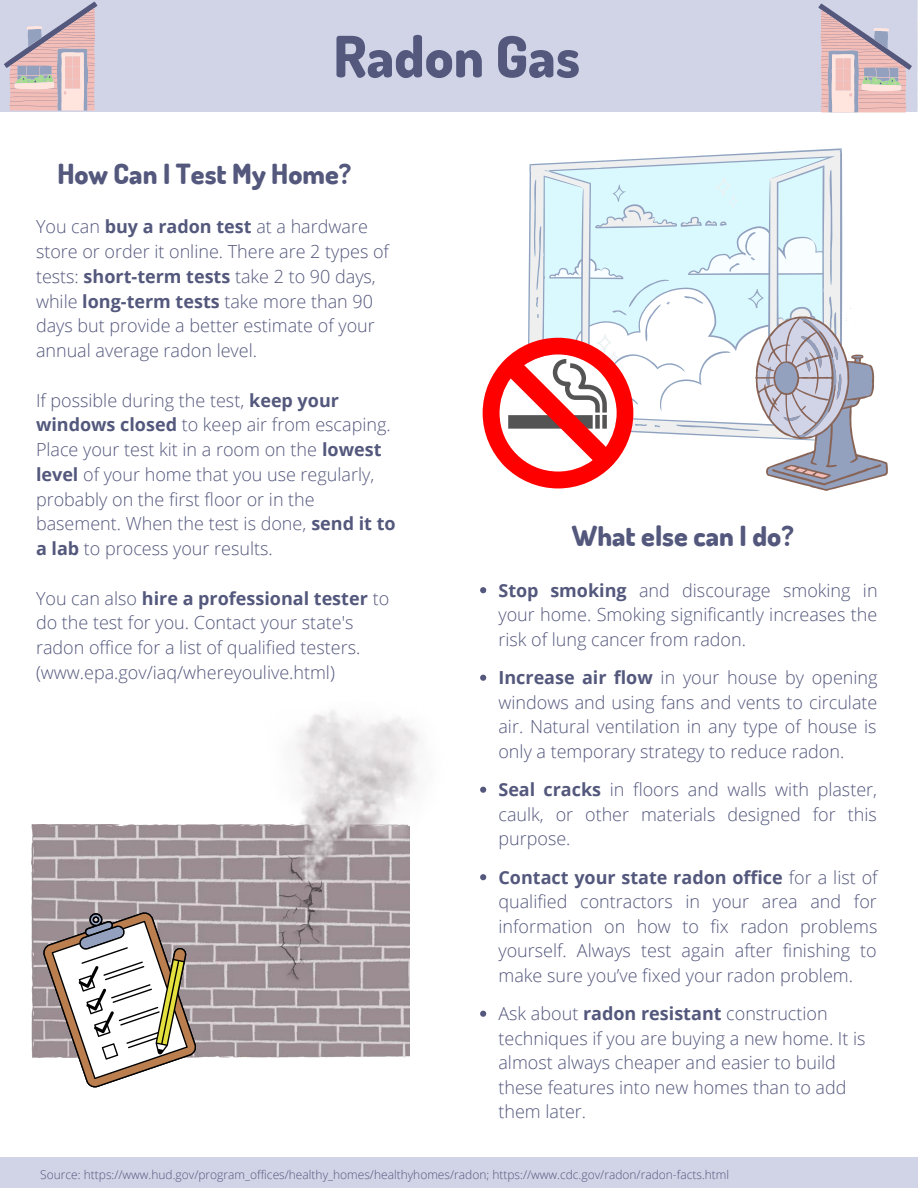
<style>
.page{position:relative;width:918px;height:1188px;background:#fff}
.page>*{position:absolute;margin:0;border:0;box-sizing:border-box;transform-origin:0 0}
.t1{font:800 57px "Dosis";color:#53587c}
.t2{font:800 27.75px "Dosis";color:#53587c}
.t3{font:300 18px/24.5px "Open Sans";color:#53587c}
.t4{font:300 12px "Open Sans";color:#53587c}
.s1{font-weight:700}
</style>
<div class="page">
<div style="left:0;top:1157px;width:918px;height:31px;background:#d1d3e7"></div>
<div style="left:0;top:0;width:917px;height:112px;background:#d1d3e7"></div>
<svg style="left:4px;top:2px;width:93px;height:109px"></svg>
<svg style="left:818px;top:4px;width:93px;height:109px"></svg>
<img style="left:31px;top:825px;width:378px;height:232px">
<svg style="left:42px;top:912px;width:154px;height:175px"></svg>
<img style="left:280px;top:887px;width:41px;height:96px">
<img style="left:253px;top:710px;width:167px;height:177px">
<svg style="left:483px;top:149px;width:405px;height:342px"></svg>
<svg style="left:480px;top:587px;width:6px;height:6px"></svg>
<svg style="left:480px;top:675px;width:6px;height:6px"></svg>
<svg style="left:480px;top:787px;width:6px;height:6px"></svg>
<svg style="left:480px;top:874px;width:6px;height:6px"></svg>
<svg style="left:480px;top:1011px;width:6px;height:6px"></svg>
<h1 class="t1" style="left:333px;top:19px;width:248px">Radon Gas</h1>
<h2 class="t2" style="left:57px;top:155px;width:296px">How Can I Test My Home?</h2>
<p class="t3" style="left:36px;top:214px;width:354px">You can <span class="s1">buy a radon test</span> at a hardware store or order it online. There are 2 types of tests: <span class="s1">short-term tests</span> take 2 to 90 days, while <span class="s1">long-term tests</span> take more than 90 days but provide a better estimate of your annual average radon level.</p>
<p class="t3" style="left:36px;top:387px;width:361px">If possible during the test, <span class="s1">keep your windows closed</span> to keep air from escaping.<br>Place your test kit in a room on the <span class="s1">lowest level</span> of your home that you use regularly, probably on the first floor or in the basement. When the test is done, <span class="s1">send it to a lab</span> to process your results.</p>
<p class="t3" style="left:36px;top:585px;width:355px">You can also <span class="s1">hire a professional tester</span> to do the test for you. Contact your state's radon office for a list of qualified testers. (www.epa.gov/iaq/whereyoulive.html)</p>
<h2 class="t2" style="left:572px;top:517px;width:224px">What else can I do?</h2>
<p class="t3" style="left:498px;top:578px;width:381px;text-align:justify"><span class="s1">Stop smoking</span> and discourage smoking in your home. Smoking significantly increases the risk of lung cancer from radon.</p>
<p class="t3" style="left:498px;top:665px;width:381px;text-align:justify"><span class="s1">Increase air flow</span> in your house by opening windows and using fans and vents to circulate air. Natural ventilation in any type of house is only a temporary strategy to reduce radon.</p>
<p class="t3" style="left:498px;top:777px;width:380px;text-align:justify"><span class="s1">Seal cracks</span> in floors and walls with plaster, caulk, or other materials designed for this purpose.</p>
<p class="t3" style="left:498px;top:865px;width:381px;text-align:justify"><span class="s1">Contact your state radon office</span> for a list of qualified contractors in your area and for information on how to fix radon problems yourself. Always test again after finishing to make sure you’ve fixed your radon problem.</p>
<p class="t3" style="left:498px;top:1001px;width:369px">Ask about <span class="s1">radon resistant</span> construction techniques if you are buying a new home. It is almost always cheaper and easier to build these features into new homes than to add them later.</p>
<p class="t4" style="left:40px;top:1166px;width:690px">Source: https://www.hud.gov/program_offices/healthy_homes/healthyhomes/radon; https://www.cdc.gov/radon/radon-facts.html</p>
</div>
